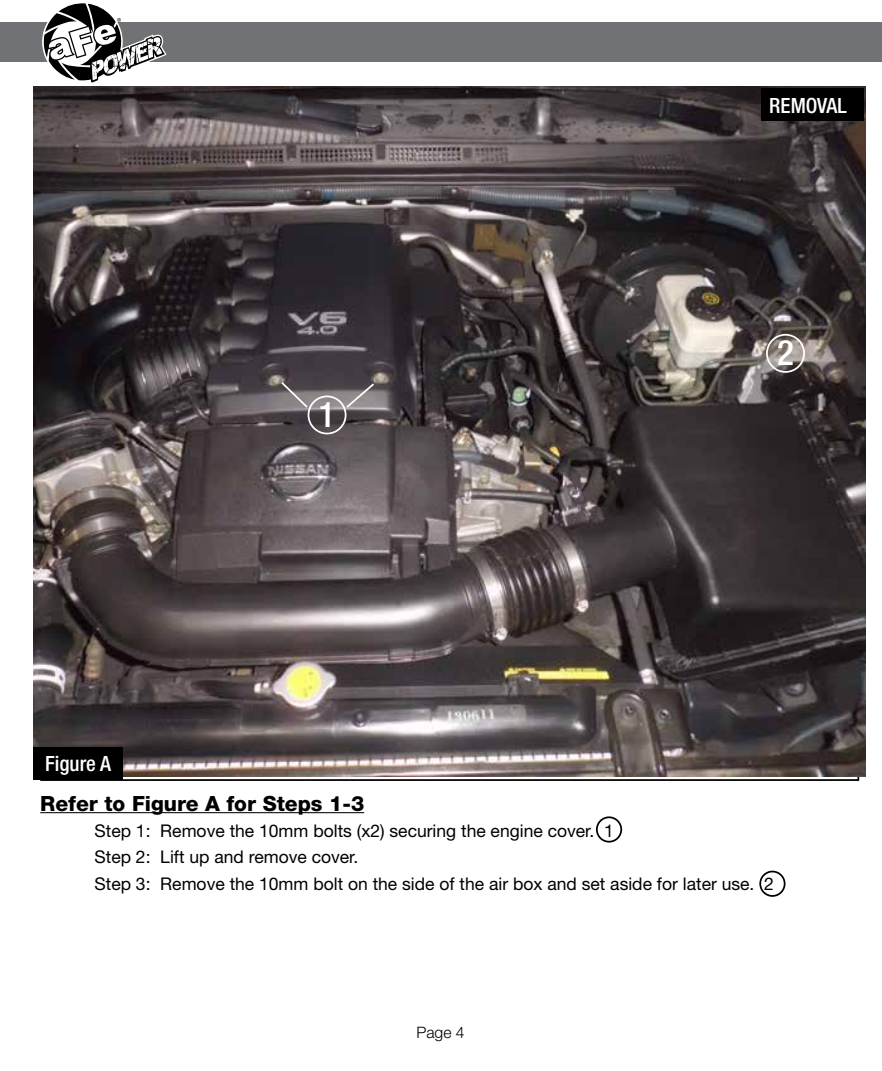
<style>
.page{position:relative;width:882px;height:1071px;background:#fff}
.page>*{position:absolute;margin:0;border:0;box-sizing:border-box;transform-origin:0 0}
.t1{font:500 condensed 35px "Helvetica Neue";color:#fff}
.t2{font:800 21px "Helvetica Neue";color:#000}
.t3{font:500 condensed 21px "Helvetica Neue";color:#fff}
.t4{font:17.5px/26.2px "Helvetica Neue";color:#000}
.t5{font:300 15.75px "Helvetica Neue";color:#000}
</style>
<div class="page">
<img style="left:33px;top:87px;width:832px;height:690px">
<div style="left:0;top:23px;width:882px;height:39px;background:#717275"></div>
<svg style="left:43px;top:3px;width:124px;height:80px"></svg>
<hr style="left:40px;top:812px;width:324px;height:1px;background:#000">
<div style="left:761px;top:88px;width:103px;height:33px;background:#000"></div>
<div style="left:766px;top:334px;width:39px;height:39px;border:2px solid #fff;border-radius:50%"></div>
<div style="left:596px;top:816px;width:26px;height:27px;border:2px solid #000;border-radius:50%"></div>
<div style="left:759px;top:871px;width:27px;height:26px;border:2px solid #000;border-radius:50%"></div>
<svg style="left:345px;top:382px;width:31px;height:27px"></svg>
<svg style="left:279px;top:380px;width:30px;height:29px"></svg>
<div style="left:308px;top:396px;width:38px;height:38px;border:2px solid #fff;border-radius:50%"></div>
<div style="left:33px;top:747px;width:90px;height:33px;background:#000"></div>
<p class="t3" style="left:769px;top:93px;width:79px">REMOVAL</p>
<p class="t3" style="left:45px;top:751px;width:67px">Figure A</p>
<h1 class="t1" style="left:319px;top:394px;width:18px">1</h1>
<h1 class="t1" style="left:777px;top:332px;width:18px">2</h1>
<p class="t2" style="left:40px;top:791px;width:325px">Refer to Figure A for Steps 1-3</p>
<p class="t4" style="left:94px;top:817px;width:681px">Step 1: Remove the 10mm bolts (x2) securing the engine cover. 1<br>Step 2: Lift up and remove cover.<br>Step 3: Remove the 10mm bolt on the side of the air box and set aside for later use. 2</p>
<p class="t5" style="left:416px;top:1023px;width:50px">Page 4</p>
</div>
